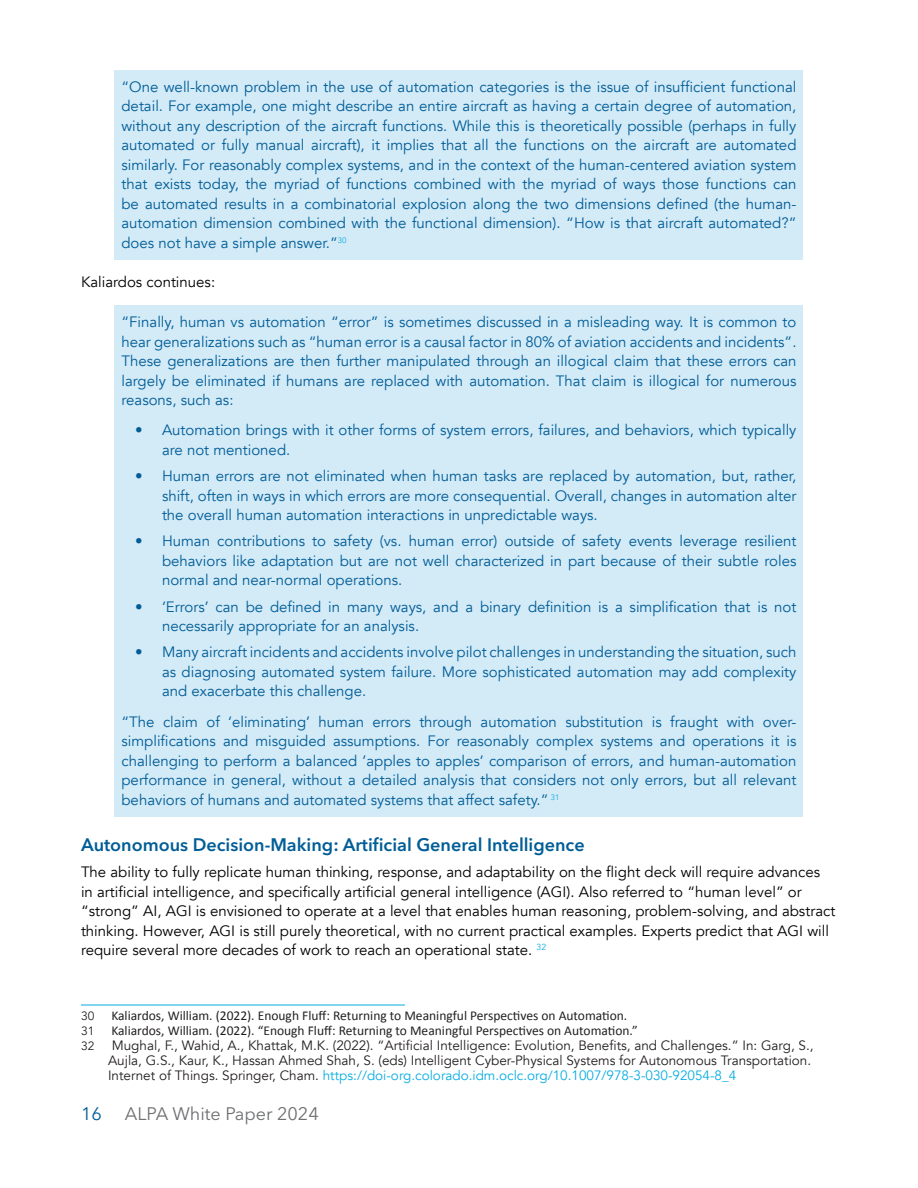
<style>
.page{position:relative;width:918px;height:1188px;background:#fff}
.page>*{position:absolute;margin:0;border:0;box-sizing:border-box;transform-origin:0 0}
.Head_3{font:600 18px "Avenir Next LT Pro";color:#005d97}
.t1{font:18px "Avenir Next LT Pro";color:#6e6f71}
.t2{font:18px "Avenir Next LT Pro";color:#005d97}
.Body_Quote_Block{font:15px/19.5px "Avenir";color:#005d97;text-align:justify}
.t3{font:15px/19.5px "Avenir";color:#000}
.Footnote_Text{font:13.5px/15px "Avenir";color:#231f20}
.Footnote_Text-2{font:13.5px "Calibri";color:#231f20}
.Footnote_Text-3{font:12px "Avenir";color:#231f20}
.s1{color:#07ade2}
</style>
<div class="page">
<div style="left:115px;top:70px;width:688px;height:189px;background:#d3eaf7"></div>
<div style="left:115px;top:305px;width:688px;height:109px;background:#d3eaf7"></div>
<div style="left:115px;top:414px;width:688px;height:45px;background:#d3eaf7"></div>
<div style="left:115px;top:459px;width:688px;height:66px;background:#d3eaf7"></div>
<div style="left:115px;top:525px;width:688px;height:65px;background:#d3eaf7"></div>
<div style="left:115px;top:590px;width:688px;height:46px;background:#d3eaf7"></div>
<div style="left:115px;top:636px;width:688px;height:69px;background:#d3eaf7"></div>
<div style="left:115px;top:705px;width:688px;height:111px;background:#d3eaf7"></div>
<hr style="left:81px;top:1005px;width:324px;height:1px;background:#07ade2">
<p class="Body_Quote_Block" style="left:122px;top:77px;width:677px">“One well-known problem in the use of automation categories is the issue of insufficient functional detail. For example, one might describe an entire aircraft as having a certain degree of automation, without any description of the aircraft functions. While this is theoretically possible (perhaps in fully automated or fully manual aircraft), it implies that all the functions on the aircraft are automated similarly. For reasonably complex systems, and in the context of the human-centered aviation system that exists today, the myriad of functions combined with the myriad of ways those functions can be automated results in a combinatorial explosion along the two dimensions defined (the human&shy;automation dimension combined with the functional dimension). “How is that aircraft automated?” does not have a simple answer.”<sup>30</sup></p>
<p class="t3" style="left:81px;top:273px;width:136px">Kaliardos continues:</p>
<p class="Body_Quote_Block" style="left:122px;top:312px;width:677px">“Finally, human vs automation “error” is sometimes discussed in a misleading way. It is common to hear generalizations such as “human error is a causal factor in 80% of aviation accidents and incidents”.<br>These generalizations are then further manipulated through an illogical claim that these errors can largely be eliminated if humans are replaced with automation. That claim is illogical for numerous reasons, such as:</p>
<p class="Body_Quote_Block" style="left:162px;top:421px;width:636px;text-indent:-27px">• Automation brings with it other forms of system errors, failures, and behaviors, which typically are not mentioned.</p>
<p class="Body_Quote_Block" style="left:162px;top:467px;width:636px;text-indent:-27px">• Human errors are not eliminated when human tasks are replaced by automation, but, rather, shift, often in ways in which errors are more consequential. Overall, changes in automation alter the overall human automation interactions in unpredictable ways.</p>
<p class="Body_Quote_Block" style="left:162px;top:532px;width:636px;text-indent:-27px">• Human contributions to safety (vs. human error) outside of safety events leverage resilient behaviors like adaptation but are not well characterized in part because of their subtle roles normal and near-normal operations.</p>
<p class="Body_Quote_Block" style="left:162px;top:597px;width:636px;text-indent:-27px">• ‘Errors’ can be defined in many ways, and a binary definition is a simplification that is not necessarily appropriate for an analysis.</p>
<p class="Body_Quote_Block" style="left:162px;top:643px;width:636px;text-indent:-27px">• Many aircraft incidents and accidents involve pilot challenges in understanding the situation, such as diagnosing automated system failure. More sophisticated automation may add complexity and exacerbate this challenge.</p>
<p class="Body_Quote_Block" style="left:122px;top:712px;width:677px">“The claim of ‘eliminating’ human errors through automation substitution is fraught with over&shy;simplifications and misguided assumptions. For reasonably complex systems and operations it is challenging to perform a balanced ’apples to apples’ comparison of errors, and human-automation performance in general, without a detailed analysis that considers not only errors, but all relevant behaviors of humans and automated systems that affect safety.” <sup>31</sup></p>
<p class="Head_3" style="left:81px;top:834px;width:505px">Autonomous Decision-Making: Artificial General Intelligence</p>
<p class="t3" style="left:81px;top:863px;width:756px">The ability to fully replicate human thinking, response, and adaptability on the flight deck will require advances in artificial intelligence, and specifically artificial general intelligence (AGI). Also referred to “human level” or “strong” AI, AGI is envisioned to operate at a level that enables human reasoning, problem-solving, and abstract thinking. However, AGI is still purely theoretical, with no current practical examples. Experts predict that AGI will require several more decades of work to reach an operational state. <sup>32</sup></p>
<p class="Footnote_Text-3" style="left:81px;top:1009px;width:15px">30</p>
<p class="Footnote_Text-2" style="left:111px;top:1006px;width:518px">Kaliardos, William. (2022). Enough Fluff: Returning to Meaningful Perspectives on Automation.</p>
<p class="Footnote_Text-3" style="left:81px;top:1024px;width:15px">31</p>
<p class="Footnote_Text-2" style="left:111px;top:1021px;width:528px">Kaliardos, William. (2022). “Enough Fluff: Returning to Meaningful Perspectives on Automation.”</p>
<p class="Footnote_Text-3" style="left:81px;top:1039px;width:15px">32</p>
<p class="Footnote_Text" style="left:108px;top:1038px;width:707px">Mughal, F., Wahid, A., Khattak, M.K. (2022). “Artificial Intelligence: Evolution, Benefits, and Challenges.” In: Garg, S.,<br>Aujla, G.S., Kaur, K., Hassan Ahmed Shah, S. (eds) Intelligent Cyber-Physical Systems for Autonomous Transportation.<br>Internet of Things. Springer, Cham. <span class="s1">https://doi-org.colorado.idm.oclc.org/10.1007/978-3-030-92054-8_4</span></p>
<p class="t2" style="left:81px;top:1103px;width:22px">16</p>
<p class="t1" style="left:125px;top:1103px;width:196px">ALPA White Paper 2024</p>
</div>
